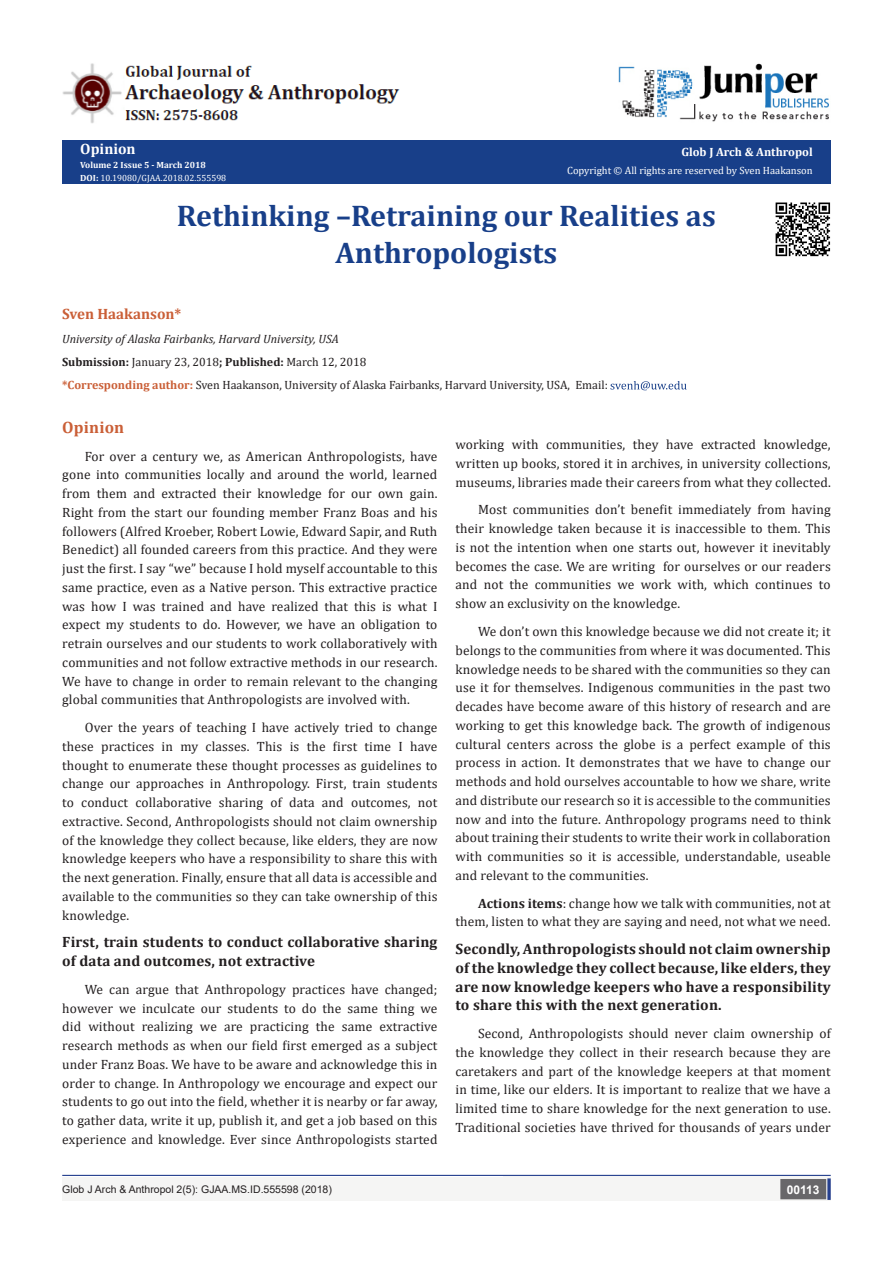
<style>
.page{position:relative;width:893px;height:1263px;background:#fff}
.page>*{position:absolute;margin:0;border:0;box-sizing:border-box;transform-origin:0 0}
.t1{font:700 30px/37.5px "Cambria";color:#183f89;text-align:center}
.t2{font:700 16.5px "Cambria";letter-spacing:.01em;color:#ca5f37}
.t3{font:700 15px/18.8px "Cambria";letter-spacing:.01em;color:#231f20}
.t4{font:700 15px "Cambria";color:#ca5f37}
.t5{font:700 15px "Cambria";color:#fff}
.t6{font:13.5px/18.8px "Cambria";letter-spacing:.01em;color:#231f20;text-align:justify}
.t7{font:12px "Cambria";color:#231f20}
.t8{font:italic 12px "Cambria";color:#231f20}
.t9{font:700 12px "Cambria";color:#fff}
.t10{font:700 12px "Arial";color:#fff}
.t11{font:10.5px "Arial";color:#231f20}
.t12{font:10.5px "Cambria";color:#fff}
.t13{font:9px "Cambria";color:#fff}
.t14{font:700 9px "Cambria";color:#fff}
.s1{font-weight:700}
.s2{font-weight:700;color:#ca5f37}
</style>
<div class="page">
<div style="left:62px;top:140px;width:769px;height:44px;background:#183f89"></div>
<svg style="left:610px;top:381px;width:77px;height:9px"></svg>
<div style="left:62px;top:1177px;width:494px;height:24px;background:#f5f5f4"></div>
<div style="left:503px;top:1176px;width:328px;height:25px;background:#f5f5f4"></div>
<svg style="left:827px;top:1178px;width:4px;height:22px"></svg>
<div style="left:781px;top:1180px;width:44px;height:18px;background:#68676a"></div>
<div style="left:780px;top:1179px;width:46px;height:20px;border:2px solid #68676a"></div>
<hr style="left:62px;top:1175px;width:769px;height:1px;background:#253f8e">
<img style="left:618px;top:63px;width:211px;height:59px">
<img style="left:62px;top:63px;width:338px;height:60px">
<img style="left:775px;top:202px;width:56px;height:55px">
<p class="t5" style="left:80px;top:138px;width:57px">Opinion</p>
<p class="t14" style="left:80px;top:158px;width:127px">Volume 2 Issue 5 - March 2018</p>
<p class="t13" style="left:80px;top:173px;width:148px"><span class="s1">DOI:</span> 10.19080/GJAA.2018.02.555598</p>
<p class="t9" style="left:681px;top:143px;width:133px">Glob J Arch &amp; Anthropol</p>
<p class="t12" style="left:567px;top:164px;width:247px">Copyright © All rights are reserved by Sven Haakanson</p>
<p class="t1" style="left:177px;top:196px;width:540px">Rethinking –Retraining our Realities as<br>Anthropologists</p>
<p class="t4" style="left:62px;top:303px;width:121px">Sven Haakanson*</p>
<p class="t8" style="left:62px;top:330px;width:278px">University of Alaska Fairbanks, Harvard University, USA</p>
<p class="t7" style="left:62px;top:355px;width:306px"><span class="s1">Submission:</span> January 23, 2018<span class="s1">; Published:</span> March 12, 2018</p>
<p class="t7" style="left:62px;top:378px;width:547px"><span class="s2">*Corresponding author:</span> Sven Haakanson, University of Alaska Fairbanks, Harvard University, USA, Email:</p>
<p class="t2" style="left:62px;top:415px;width:63px">Opinion</p>
<p class="t6" style="left:62px;top:446px;width:377px;text-indent:22px">For over a century we, as American Anthropologists, have gone into communities locally and around the world, learned from them and extracted their knowledge for our own gain.<br>Right from the start our founding member Franz Boas and his followers (Alfred Kroeber, Robert Lowie, Edward Sapir, and Ruth Benedict) all founded careers from this practice. And they were just the first. I say “we” because I hold myself accountable to this same practice, even as a Native person. This extractive practice was how I was trained and have realized that this is what I expect my students to do. However, we have an obligation to retrain ourselves and our students to work collaboratively with communities and not follow extractive methods in our research.<br>We have to change in order to remain relevant to the changing global communities that Anthropologists are involved with.</p>
<p class="t6" style="left:62px;top:718px;width:377px;text-indent:22px">Over the years of teaching I have actively tried to change these practices in my classes. This is the first time I have thought to enumerate these thought processes as guidelines to change our approaches in Anthropology. First, train students to conduct collaborative sharing of data and outcomes, not extractive. Second, Anthropologists should not claim ownership of the knowledge they collect because, like elders, they are now knowledge keepers who have a responsibility to share this with the next generation. Finally, ensure that all data is accessible and available to the communities so they can take ownership of this knowledge.</p>
<p class="t3" style="left:62px;top:932px;width:377px">First, train students to conduct collaborative sharing of data and outcomes, not extractive</p>
<p class="t6" style="left:62px;top:980px;width:377px;text-indent:22px">We can argue that Anthropology practices have changed; however we inculcate our students to do the same thing we did without realizing we are practicing the same extractive research methods as when our field first emerged as a subject under Franz Boas. We have to be aware and acknowledge this in order to change. In Anthropology we encourage and expect our students to go out into the field, whether it is nearby or far away, to gather data, write it up, publish it, and get a job based on this experience and knowledge. Ever since Anthropologists started</p>
<p class="t6" style="left:455px;top:435px;width:377px">working with communities, they have extracted knowledge, written up books, stored it in archives, in university collections, museums, libraries made their careers from what they collected.</p>
<p class="t6" style="left:455px;top:500px;width:377px;text-indent:22px">Most communities don’t benefit immediately from having their knowledge taken because it is inaccessible to them. This is not the intention when one starts out, however it inevitably becomes the case. We are writing for ourselves or our readers and not the communities we work with, which continues to show an exclusivity on the knowledge.</p>
<p class="t6" style="left:455px;top:622px;width:377px;text-indent:22px">We don’t own this knowledge because we did not create it; it belongs to the communities from where it was documented. This knowledge needs to be shared with the communities so they can use it for themselves. Indigenous communities in the past two decades have become aware of this history of research and are working to get this knowledge back. The growth of indigenous cultural centers across the globe is a perfect example of this process in action. It demonstrates that we have to change our methods and hold ourselves accountable to how we share, write and distribute our research so it is accessible to the communities now and into the future. Anthropology programs need to think about training their students to write their work in collaboration with communities so it is accessible, understandable, useable and relevant to the communities.</p>
<p class="t6" style="left:455px;top:893px;width:377px;text-align:right"><span class="s1">Actions items</span>: change how we talk with communities, not at them, listen to what they are saying and need, not what we need.</p>
<p class="t3" style="left:455px;top:939px;width:377px;text-align:justify">Secondly, Anthropologists should not claim ownership of the knowledge they collect because, like elders, they are now knowledge keepers who have a responsibility to share this with the next generation.</p>
<p class="t6" style="left:455px;top:1024px;width:377px;text-indent:22px">Second, Anthropologists should never claim ownership of the knowledge they collect in their research because they are caretakers and part of the knowledge keepers at that moment in time, like our elders. It is important to realize that we have a limited time to share knowledge for the next generation to use.<br>Traditional societies have thrived for thousands of years under</p>
<p class="t11" style="left:62px;top:1182px;width:271px">Glob J Arch &amp; Anthropol 2(5): GJAA.MS.ID.555598 (2018)</p>
<p class="t10" style="left:787px;top:1181px;width:34px">00113</p>
</div>
